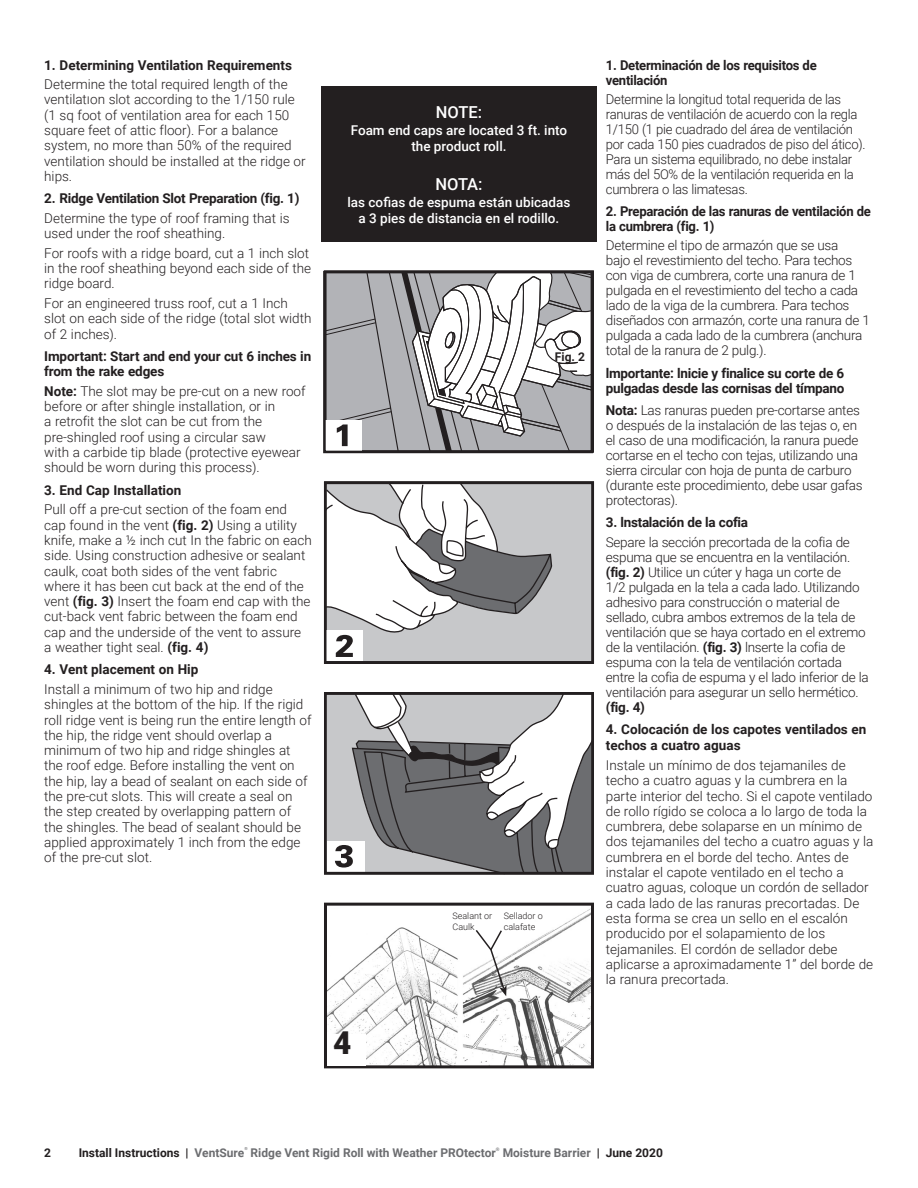
<style>
.page{position:relative;width:918px;height:1188px;background:#fff}
.page>*{position:absolute;margin:0;border:0;box-sizing:border-box;transform-origin:0 0}
.t1{font:900 31.5px "Roboto";color:#231f20}
.t2{font:500 16.5px "Roboto";letter-spacing:-.02em;color:#fff}
.body{font:300 13.5px/15.3px "Roboto";color:#231f20}
.body-2{font:300 13.5px/15px "Roboto";letter-spacing:-.02em;color:#231f20}
.body-3{font:700 13.5px/15px "Roboto";letter-spacing:-.02em;color:#231f20}
.body-4{font:700 13.5px/16.2px "Roboto";color:#231f20}
.t3{font:500 13.5px/16.2px "Roboto";color:#fff;text-align:center}
.t4{font:700 12px "Roboto";color:#6c6d70}
.head{font:700 12px "Roboto";color:#231f20}
.t5{font:300 9px/10.5px "Roboto";color:#231f20}
.t6{font:700 4.8px "Roboto";color:#6c6d70}
.t7{font:700 4.2px "Roboto";color:#6c6d70}
.s1{font-weight:700}
.s2{color:#6c6d70}
.s3{color:#231f20}
</style>
<div class="page">
<div style="left:321px;top:86px;width:276px;height:156px;background:#231f20"></div>
<svg style="left:327px;top:275px;width:262px;height:174px"></svg>
<div style="left:323px;top:271px;width:270px;height:182px;border:3px solid #231f20"></div>
<div style="left:363px;top:486px;width:227px;height:174px;background:#c7c8ca"></div>
<svg style="left:324px;top:481px;width:229px;height:176px"></svg>
<div style="left:324px;top:482px;width:270px;height:182px;border:3px solid #231f20"></div>
<svg style="left:325px;top:696px;width:269px;height:179px"></svg>
<div style="left:324px;top:692px;width:270px;height:182px;border:3px solid #231f20"></div>
<img style="left:328px;top:909px;width:262px;height:155px">
<div style="left:324px;top:903px;width:270px;height:165px;border:3px solid #231f20"></div>
<div style="left:327px;top:1034px;width:38px;height:31px;background:#fff"></div>
<svg style="left:474px;top:928px;width:33px;height:68px"></svg>
<p class="body-4" style="left:44px;top:56px;width:249px">1. Determining Ventilation Requirements</p>
<p class="body" style="left:44px;top:76px;width:263px">Determine the total required length of the ventilation slot according to the 1/150 rule (1 sq foot of ventilation area for each 150 square feet of attic floor). For a balance system, no more than 50% of the required ventilation should be installed at the ridge or hips.</p>
<p class="body-3" style="left:44px;top:190px;width:257px">2. Ridge Ventilation Slot Preparation (fig. 1)</p>
<p class="body" style="left:44px;top:210px;width:247px">Determine the type of roof framing that is used under the roof sheathing.</p>
<p class="body" style="left:44px;top:245px;width:268px">For roofs with a ridge board, cut a 1 inch slot in the roof sheathing beyond each side of the ridge board.</p>
<p class="body" style="left:44px;top:295px;width:269px">For an engineered truss roof, cut a 1 Inch slot on each side of the ridge (total slot width of 2 inches).</p>
<p class="body-3" style="left:44px;top:348px;width:269px">Important: Start and end your cut 6 inches in from the rake edges</p>
<p class="body" style="left:44px;top:383px;width:263px"><span class="s1">Note:</span> The slot may be pre-cut on a new roof before or after shingle installation, or in<br>a retrofit the slot can be cut from the pre-shingled roof using a circular saw<br>with a carbide tip blade (protective eyewear should be worn during this process).</p>
<p class="body-4" style="left:44px;top:481px;width:139px">3. End Cap Installation</p>
<p class="body" style="left:44px;top:501px;width:269px">Pull off a pre-cut section of the foam end cap found in the vent <span class="s1">(fig. 2)</span> Using a utility knife, make a ½ inch cut In the fabric on each side. Using construction adhesive or sealant caulk, coat both sides of the vent fabric where it has been cut back at the end of the vent <span class="s1">(fig. 3)</span> Insert the foam end cap with the cut-back vent fabric between the foam end cap and the underside of the vent to assure<br>a weather tight seal. <span class="s1">(fig. 4)</span></p>
<p class="body-4" style="left:44px;top:661px;width:156px">4. Vent placement on Hip</p>
<p class="body" style="left:44px;top:681px;width:269px">Install a minimum of two hip and ridge shingles at the bottom of the hip. If the rigid roll ridge vent is being run the entire length of the hip, the ridge vent should overlap a minimum of two hip and ridge shingles at the roof edge. Before installing the vent on the hip, lay a bead of sealant on each side of the pre-cut slots. This will create a seal on the step created by overlapping pattern of the shingles. The bead of sealant should be applied approximately 1 inch from the edge of the pre-cut slot.</p>
<p class="t2" style="left:436px;top:101px;width:48px">NOTE:</p>
<p class="t3" style="left:351px;top:121px;width:218px">Foam end caps are located 3 ft. into the product roll.</p>
<p class="t2" style="left:436px;top:173px;width:48px">NOTA:</p>
<p class="t3" style="left:348px;top:193px;width:224px">las cofias de espuma están ubicadas a 3 pies de distancia en el rodillo.</p>
<p class="head" style="left:555px;top:348px;width:32px">Fig. 2</p>
<p class="t1" style="left:333px;top:1021px;width:20px">4</p>
<p class="t5" style="left:453px;top:910px;width:41px">Sealant or<br>Caulk</p>
<p class="t5" style="left:504px;top:910px;width:41px">Sellador o calafate</p>
<p class="body-3" style="left:606px;top:57px;width:212px">1. Determinación de los requisitos de ventilación</p>
<p class="body-2" style="left:606px;top:91px;width:261px">Determine la longitud total requerida de las ranuras de ventilación de acuerdo con la regla 1/150 (1 pie cuadrado del área de ventilación por cada 150 pies cuadrados de piso del ático).<br>Para un sistema equilibrado, no debe instalar más del 5O% de la ventilación requerida en la cumbrera o las limatesas.</p>
<p class="body-3" style="left:606px;top:203px;width:267px">2. Preparación de las ranuras de ventilación de la cumbrera (fig. 1)</p>
<p class="body-2" style="left:606px;top:238px;width:265px">Determine el tipo de armazón que se usa<br>bajo el revestimiento del techo. Para techos con viga de cumbrera, corte una ranura de 1 pulgada en el revestimiento del techo a cada lado de la viga de la cumbrera. Para techos diseñados con armazón, corte una ranura de 1 pulgada a cada lado de la cumbrera (anchura total de la ranura de 2 pulg.).</p>
<p class="body-3" style="left:606px;top:365px;width:240px">lmportante: lnicie y finalice su corte de 6 pulgadas desde las cornisas del tímpano</p>
<p class="body-2" style="left:606px;top:402px;width:258px"><span class="s1">Nota:</span> Las ranuras pueden pre-cortarse antes o después de la instalación de las tejas o, en el caso de una modificación, la ranura puede cortarse en el techo con tejas, utilizando una sierra circular con hoja de punta de carburo (durante este procedimiento, debe usar gafas protectoras).</p>
<p class="body-3" style="left:606px;top:515px;width:144px">3. lnstalación de la cofia</p>
<p class="body-2" style="left:606px;top:534px;width:264px">Separe la sección precortada de la cofia de espuma que se encuentra en la ventilación. <span class="s1">(fig. 2)</span> Utilice un cúter y haga un corte de<br>1/2 pulgada en la tela a cada lado. Utilizando adhesivo para construcción o material de sellado, cubra ambos extremos de la tela de ventilación que se haya cortado en el extremo de la ventilación. <span class="s1">(fig. 3)</span> lnserte la cofia de espuma con la tela de ventilación cortada entre la cofia de espuma y el lado inferior de la ventilación para asegurar un sello hermético. <span class="s1">(fig. 4)</span></p>
<p class="body-4" style="left:606px;top:721px;width:262px">4. Colocación de los capotes ventilados en techos a cuatro aguas</p>
<p class="body" style="left:606px;top:757px;width:269px">Instale un mínimo de dos tejamaniles de techo a cuatro aguas y la cumbrera en la parte interior del techo. Si el capote ventilado de rollo rígido se coloca a lo largo de toda la cumbrera, debe solaparse en un mínimo de dos tejamaniles del techo a cuatro aguas y la cumbrera en el borde del techo. Antes de instalar el capote ventilado en el techo a cuatro aguas, coloque un cordón de sellador a cada lado de las ranuras precortadas. De esta forma se crea un sello en el escalón producido por el solapamiento de los tejamaniles. El cordón de sellador debe aplicarse a aproximadamente 1” del borde de la ranura precortada.</p>
<p class="head" style="left:44px;top:1144px;width:8px">2</p>
<p class="head" style="left:79px;top:1144px;width:167px">Install Instructions | <span class="s2">VentSure</span></p>
<p class="t7" style="left:244px;top:1146px;width:5px">®</p>
<p class="t4" style="left:251px;top:1144px;width:247px">Ridge Vent Rigid Roll with Weather PROtector</p>
<p class="t6" style="left:496px;top:1146px;width:5px">®</p>
<p class="t4" style="left:503px;top:1144px;width:162px">Moisture Barrier <span class="s3">| June 2020</span></p>
</div>
